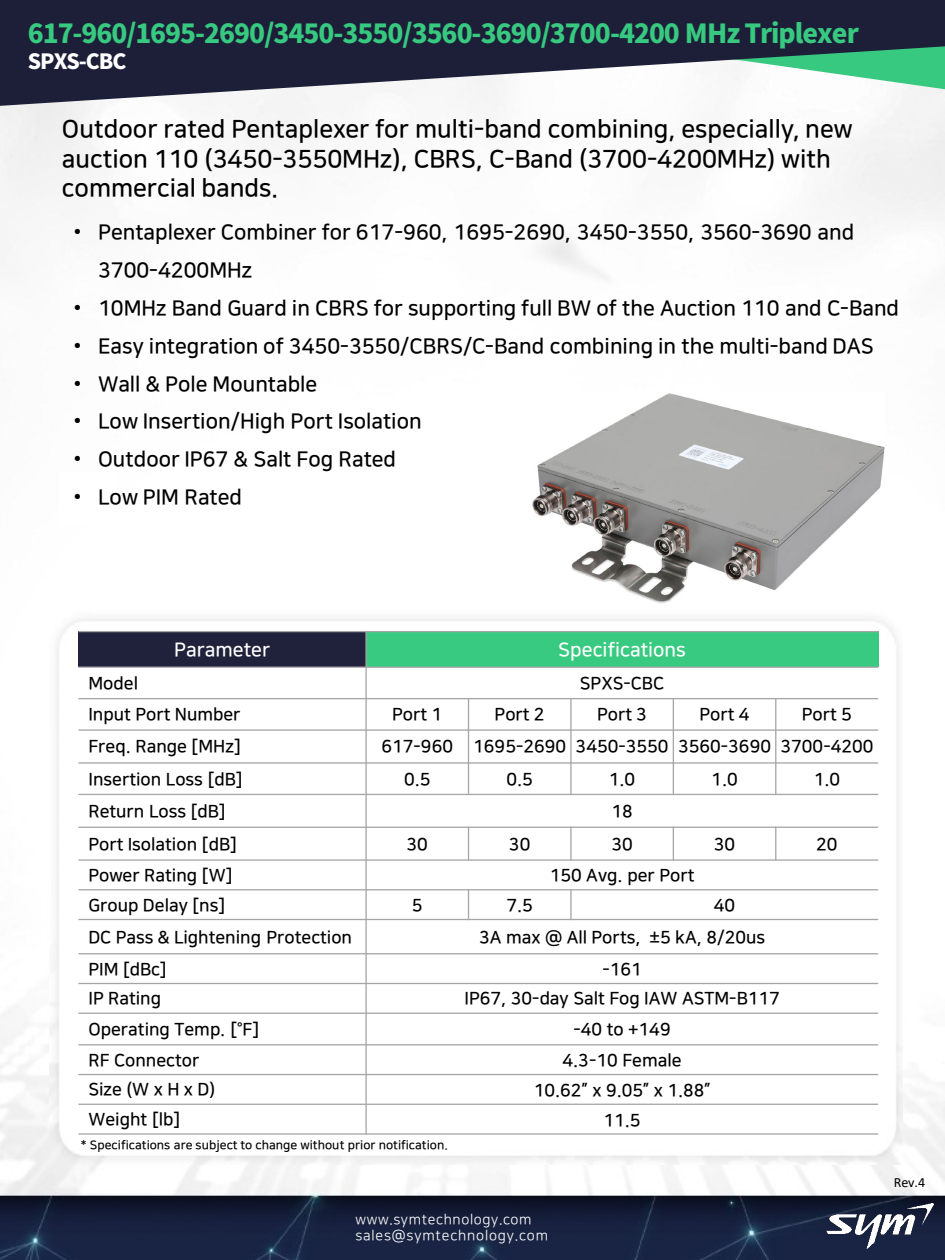
<style>
.page{position:relative;width:945px;height:1260px;background:#fff}
.page>*{position:absolute;margin:0;border:0;box-sizing:border-box;transform-origin:0 0}
.t1{font:900 26.25px "Noto Sans CJ Kkr";letter-spacing:-.04em;color:#37c980}
.t2{font:24.5px/29.4px "Nanum Square OTFB";color:#000}
.t3{font:21px/37.8px "Nanum Square OTFB";color:#000}
.t4{font:900 21px "Noto Sans CJ Kkr";letter-spacing:-.045em;color:#fff}
.t5{font:19.25px "Nanum Square OTFB";color:#fff}
.t6{font:17.5px "Nanum Square OTFB";color:#000}
.t7{font:14px/16.8px "Nanum Square OTFR";letter-spacing:.055em;color:#fff}
.t8{font:14px "Calibri";color:#000}
.t9{font:12.25px "Nanum Square OTFB";letter-spacing:.005em;color:#000}
.s1{font-family:"Arial"}
</style>
<div class="page">
<img style="left:0;top:106px;width:945px;height:1154px">
<svg style="left:0;top:0;width:945px;height:106px;fill:#1d1f39"></svg>
<div style="left:59px;top:472px;width:57px;height:53px;background:#fff"></div>
<img style="left:826px;top:1204px;width:107px;height:45px">
<div style="left:26px;top:677px;width:877px;height:52px;background:#fff"></div>
<img style="left:49px;top:610px;width:854px;height:555px">
<div style="left:78px;top:632px;width:288px;height:35px;background:#20213a"></div>
<div style="left:366px;top:632px;width:512px;height:35px;background:#37ca80"></div>
<hr style="left:365px;top:631px;width:2px;height:504px;background:#a6a6a6">
<hr style="left:468px;top:698px;width:1px;height:97px;background:#a6a6a6">
<hr style="left:468px;top:827px;width:1px;height:34px;background:#a6a6a6">
<hr style="left:468px;top:889px;width:1px;height:31px;background:#a6a6a6">
<hr style="left:570px;top:698px;width:2px;height:97px;background:#a6a6a6">
<hr style="left:570px;top:827px;width:2px;height:34px;background:#a6a6a6">
<hr style="left:570px;top:889px;width:2px;height:31px;background:#a6a6a6">
<hr style="left:673px;top:698px;width:1px;height:97px;background:#a6a6a6">
<hr style="left:673px;top:827px;width:1px;height:34px;background:#a6a6a6">
<hr style="left:775px;top:698px;width:1px;height:97px;background:#a6a6a6">
<hr style="left:775px;top:827px;width:1px;height:34px;background:#a6a6a6">
<hr style="left:78px;top:667px;width:800px;height:1px;background:#a6a6a6">
<hr style="left:78px;top:698px;width:800px;height:1px;background:#a6a6a6">
<hr style="left:78px;top:729px;width:800px;height:2px;background:#a6a6a6">
<hr style="left:78px;top:762px;width:800px;height:2px;background:#a6a6a6">
<hr style="left:78px;top:794px;width:800px;height:1px;background:#a6a6a6">
<hr style="left:78px;top:827px;width:800px;height:1px;background:#a6a6a6">
<hr style="left:78px;top:859px;width:800px;height:2px;background:#a6a6a6">
<hr style="left:78px;top:889px;width:800px;height:1px;background:#a6a6a6">
<hr style="left:78px;top:919px;width:800px;height:1px;background:#a6a6a6">
<hr style="left:78px;top:953px;width:800px;height:1px;background:#a6a6a6">
<hr style="left:78px;top:983px;width:800px;height:1px;background:#a6a6a6">
<hr style="left:78px;top:1013px;width:800px;height:1px;background:#a6a6a6">
<hr style="left:78px;top:1044px;width:800px;height:1px;background:#a6a6a6">
<hr style="left:78px;top:1074px;width:800px;height:1px;background:#a6a6a6">
<hr style="left:78px;top:1104px;width:800px;height:1px;background:#a6a6a6">
<hr style="left:78px;top:631px;width:800px;height:1px;background:#a6a6a6">
<hr style="left:78px;top:1133px;width:800px;height:2px;background:#a6a6a6">
<img style="left:532px;top:393px;width:353px;height:210px">
<h1 class="t1" style="left:28px;top:19px;width:832px">617-960/1695-2690/3450-3550/3560-3690/3700-4200 MHz Triplexer</h1>
<p class="t4" style="left:28px;top:50px;width:100px">SPXS-CBC</p>
<h2 class="t2" style="left:62px;top:115px;width:792px">Outdoor rated Pentaplexer for multi-band combining, especially, new auction 110 (3450-3550MHz), CBRS, C-Band (3700-4200MHz) with commercial bands.</h2>
<p class="t3" style="left:98px;top:214px;width:758px;text-indent:-24px"><span class="s1">•</span> Pentaplexer Combiner for 617-960, 1695-2690, 3450-3550, 3560-3690 and<br>3700-4200MHz</p>
<p class="t3" style="left:74px;top:290px;width:827px"><span class="s1">•</span> 10MHz Band Guard in CBRS for supporting full BW of the Auction 110 and C-Band</p>
<p class="t3" style="left:74px;top:328px;width:801px"><span class="s1">•</span> Easy integration of 3450-3550/CBRS/C-Band combining in the multi-band DAS</p>
<p class="t3" style="left:74px;top:365px;width:245px"><span class="s1">•</span> Wall &amp; Pole Mountable</p>
<p class="t3" style="left:74px;top:403px;width:349px"><span class="s1">•</span> Low Insertion/High Port Isolation</p>
<p class="t3" style="left:74px;top:441px;width:324px"><span class="s1">•</span> Outdoor IP67 &amp; Salt Fog Rated</p>
<p class="t3" style="left:74px;top:479px;width:170px"><span class="s1">•</span> Low PIM Rated</p>
<p class="t5" style="left:174px;top:639px;width:98px">Parameter</p>
<p class="t5" style="left:558px;top:639px;width:129px">Specifications</p>
<p class="t6" style="left:88px;top:674px;width:51px">Model</p>
<p class="t6" style="left:580px;top:674px;width:86px">SPXS-CBC</p>
<p class="t6" style="left:88px;top:705px;width:154px">Input Port Number</p>
<p class="t6" style="left:392px;top:705px;width:51px">Port 1</p>
<p class="t6" style="left:495px;top:705px;width:51px">Port 2</p>
<p class="t6" style="left:597px;top:705px;width:51px">Port 3</p>
<p class="t6" style="left:699px;top:705px;width:51px">Port 4</p>
<p class="t6" style="left:802px;top:705px;width:51px">Port 5</p>
<p class="t6" style="left:88px;top:738px;width:154px">Freq. Range [MHz]</p>
<p class="t6" style="left:381px;top:738px;width:493px">617-960 1695-2690 3450-3550 3560-3690 3700-4200</p>
<p class="t6" style="left:88px;top:770px;width:156px">Insertion Loss [dB]</p>
<p class="t6" style="left:404px;top:770px;width:28px">0.5</p>
<p class="t6" style="left:506px;top:770px;width:28px">0.5</p>
<p class="t6" style="left:609px;top:770px;width:28px">1.0</p>
<p class="t6" style="left:711px;top:770px;width:28px">1.0</p>
<p class="t6" style="left:814px;top:770px;width:28px">1.0</p>
<p class="t6" style="left:88px;top:802px;width:139px">Return Loss [dB]</p>
<p class="t6" style="left:612px;top:802px;width:23px">18</p>
<p class="t6" style="left:88px;top:835px;width:150px">Port Isolation [dB]</p>
<p class="t6" style="left:407px;top:835px;width:23px">30</p>
<p class="t6" style="left:509px;top:835px;width:23px">30</p>
<p class="t6" style="left:611px;top:835px;width:23px">30</p>
<p class="t6" style="left:714px;top:835px;width:23px">30</p>
<p class="t6" style="left:816px;top:835px;width:23px">20</p>
<p class="t6" style="left:88px;top:866px;width:146px">Power Rating [W]</p>
<p class="t6" style="left:550px;top:866px;width:146px">150 Avg. per Port</p>
<p class="t6" style="left:88px;top:896px;width:138px">Group Delay [ns]</p>
<p class="t6" style="left:412px;top:896px;width:12px">5</p>
<p class="t6" style="left:506px;top:896px;width:28px">7.5</p>
<p class="t6" style="left:714px;top:896px;width:23px">40</p>
<p class="t6" style="left:88px;top:928px;width:265px">DC Pass &amp; Lightening Protection</p>
<p class="t6" style="left:479px;top:928px;width:288px">3A max @ All Ports, ±5 kA, 8/20us</p>
<p class="t6" style="left:88px;top:960px;width:80px">PIM [dBc]</p>
<p class="t6" style="left:602px;top:960px;width:41px">-161</p>
<p class="t6" style="left:88px;top:989px;width:74px">IP Rating</p>
<p class="t6" style="left:464px;top:989px;width:317px">IP67, 30-day Salt Fog IAW ASTM-B117</p>
<p class="t6" style="left:88px;top:1020px;width:172px">Operating Temp. [°F]</p>
<p class="t6" style="left:573px;top:1020px;width:99px">-40 to +149</p>
<p class="t6" style="left:88px;top:1051px;width:112px">RF Connector</p>
<p class="t6" style="left:563px;top:1051px;width:121px">4.3-10 Female</p>
<p class="t6" style="left:88px;top:1081px;width:129px">Size (W x H x D)</p>
<p class="t6" style="left:534px;top:1081px;width:178px">10.62” x 9.05” x 1.88”</p>
<p class="t6" style="left:88px;top:1110px;width:93px">Weight [lb]</p>
<p class="t6" style="left:604px;top:1111px;width:39px">11.5</p>
<p class="t9" style="left:81px;top:1139px;width:369px">* Specifications are subject to change without prior notification.</p>
<p class="t7" style="left:355px;top:1211px;width:194px">www.symtechnology.com sales@symtechnology.com</p>
<p class="t8" style="left:894px;top:1173px;width:33px">Rev.4</p>
</div>
